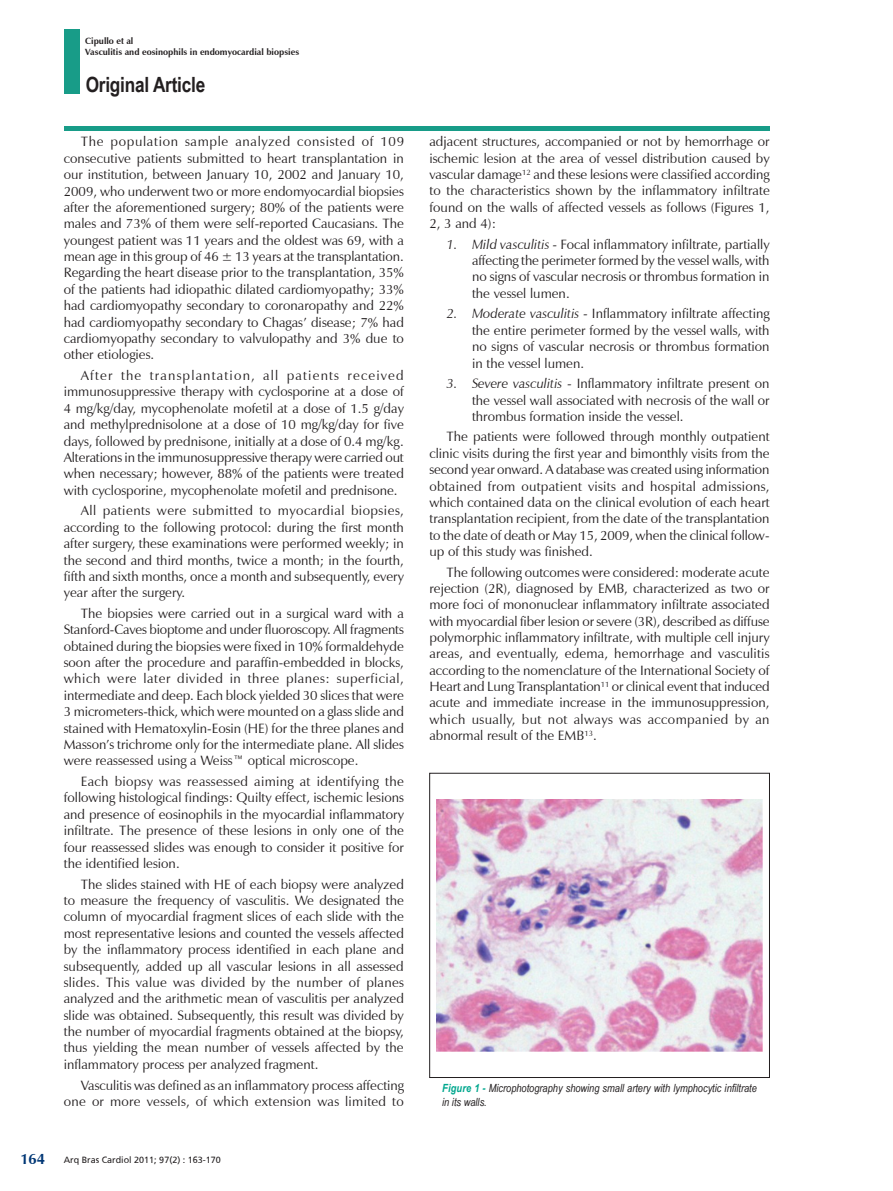
<style>
.page{position:relative;width:893px;height:1191px;background:#fff}
.page>*{position:absolute;margin:0;border:0;box-sizing:border-box;transform-origin:0 0}
.t1{font:700 21px "Arial Narrow";letter-spacing:-.01em;color:#231f20}
.t2{font:700 15px "Zapf Humanist 601 BT";color:#013775}
.Texto{font:13.5px/16.4px "Zapf Humanist 601 BT";color:#231f20;text-align:justify}
._04_FIGURA_ref{font:italic 11.25px/13.5px "Arial Narrow";color:#231f20}
.t3{font:700 9px "Zapf Humanist 601 BT";color:#231f20}
.t4{font:9px "Frutiger";color:#231f20}
.s1{font-style:italic}
.s2{font-weight:700;color:#00a78e}
</style>
<div class="page">
<div style="left:64px;top:126px;width:706px;height:5px;background:#189c88"></div>
<div style="left:64px;top:29px;width:16px;height:65px;background:#189c88"></div>
<div style="left:429px;top:773px;width:341px;height:304px;border:1px solid #231f20"></div>
<img style="left:437px;top:799px;width:325px;height:252px">
<p class="t3" style="left:85px;top:36px;width:50px">Cipullo et al</p>
<p class="t3" style="left:85px;top:47px;width:215px">Vasculitis and eosinophils in endomyocardial biopsies</p>
<p class="t1" style="left:86px;top:68px;width:121px">Original Article</p>
<p class="Texto" style="left:64px;top:134px;width:342px;text-indent:17px">The population sample analyzed consisted of 109 consecutive patients submitted to heart transplantation in our institution, between January 10, 2002 and January 10, 2009, who underwent two or more endomyocardial biopsies after the aforementioned surgery; 80% of the patients were males and 73% of them were self-reported Caucasians. The youngest patient was 11 years and the oldest was 69, with a mean age in this group of 46 ± 13 years at the transplantation.<br>Regarding the heart disease prior to the transplantation, 35% of the patients had idiopathic dilated cardiomyopathy; 33% had cardiomyopathy secondary to coronaropathy and 22% had cardiomyopathy secondary to Chagas’ disease; 7% had cardiomyopathy secondary to valvulopathy and 3% due to other etiologies.</p>
<p class="Texto" style="left:64px;top:367px;width:342px;text-indent:17px">After the transplantation, all patients received immunosuppressive therapy with cyclosporine at a dose of 4 mg/kg/day, mycophenolate mofetil at a dose of 1.5 g/day and methylprednisolone at a dose of 10 mg/kg/day for five days, followed by prednisone, initially at a dose of 0.4 mg/kg.<br>Alterations in the immunosuppressive therapy were carried out when necessary; however, 88% of the patients were treated with cyclosporine, mycophenolate mofetil and prednisone.</p>
<p class="Texto" style="left:64px;top:502px;width:342px;text-indent:17px">All patients were submitted to myocardial biopsies, according to the following protocol: during the first month after surgery, these examinations were performed weekly; in the second and third months, twice a month; in the fourth, fifth and sixth months, once a month and subsequently, every year after the surgery.</p>
<p class="Texto" style="left:64px;top:605px;width:342px;text-indent:17px">The biopsies were carried out in a surgical ward with a Stanford-Caves bioptome and under fluoroscopy. All fragments obtained during the biopsies were fixed in 10% formaldehyde soon after the procedure and paraffin-embedded in blocks, which were later divided in three planes: superficial, intermediate and deep. Each block yielded 30 slices that were 3 micrometers-thick, which were mounted on a glass slide and stained with Hematoxylin-Eosin (HE) for the three planes and Masson’s trichrome only for the intermediate plane. All slides were reassessed using a Weiss™ optical microscope.</p>
<p class="Texto" style="left:64px;top:773px;width:342px;text-indent:17px">Each biopsy was reassessed aiming at identifying the following histological findings: Quilty effect, ischemic lesions and presence of eosinophils in the myocardial inflammatory infiltrate. The presence of these lesions in only one of the four reassessed slides was enough to consider it positive for the identified lesion.</p>
<p class="Texto" style="left:64px;top:876px;width:342px;text-indent:17px">The slides stained with HE of each biopsy were analyzed to measure the frequency of vasculitis. We designated the column of myocardial fragment slices of each slide with the most representative lesions and counted the vessels affected by the inflammatory process identified in each plane and subsequently, added up all vascular lesions in all assessed slides. This value was divided by the number of planes analyzed and the arithmetic mean of vasculitis per analyzed slide was obtained. Subsequently, this result was divided by the number of myocardial fragments obtained at the biopsy, thus yielding the mean number of vessels affected by the inflammatory process per analyzed fragment.</p>
<p class="Texto" style="left:64px;top:1076px;width:342px;text-align:right">Vasculitis was defined as an inflammatory process affecting one or more vessels, of which extension was limited to</p>
<p class="t2" style="left:20px;top:1149px;width:26px">164</p>
<p class="t4" style="left:64px;top:1154px;width:159px">Arq Bras Cardiol 2011; 97(2) : 163-170</p>
<p class="Texto" style="left:429px;top:134px;width:342px">adjacent structures, accompanied or not by hemorrhage or ischemic lesion at the area of vessel distribution caused by vascular damage<sup>12</sup> and these lesions were classified according to the characteristics shown by the inflammatory infiltrate found on the walls of affected vessels as follows (Figures 1, 2, 3 and 4):</p>
<p class="Texto" style="left:472px;top:236px;width:299px;text-indent:-26px"><span class="s1">1. Mild vasculitis -</span> Focal inflammatory infiltrate, partially affecting the perimeter formed by the vessel walls, with no signs of vascular necrosis or thrombus formation in the vessel lumen.</p>
<p class="Texto" style="left:472px;top:306px;width:299px;text-indent:-26px"><span class="s1">2. Moderate vasculitis -</span> Inflammatory infiltrate affecting the entire perimeter formed by the vessel walls, with no signs of vascular necrosis or thrombus formation in the vessel lumen.</p>
<p class="Texto" style="left:472px;top:375px;width:299px;text-indent:-26px"><span class="s1">3. Severe vasculitis -</span> Inflammatory infiltrate present on the vessel wall associated with necrosis of the wall or thrombus formation inside the vessel.</p>
<p class="Texto" style="left:429px;top:429px;width:342px;text-indent:17px">The patients were followed through monthly outpatient clinic visits during the first year and bimonthly visits from the second year onward. A database was created using information obtained from outpatient visits and hospital admissions, which contained data on the clinical evolution of each heart transplantation recipient, from the date of the transplantation to the date of death or May 15, 2009, when the clinical follow&shy;up of this study was finished.</p>
<p class="Texto" style="left:429px;top:564px;width:342px;text-indent:17px">The following outcomes were considered: moderate acute rejection (2R), diagnosed by EMB, characterized as two or more foci of mononuclear inflammatory infiltrate associated with myocardial fiber lesion or severe (3R), described as diffuse polymorphic inflammatory infiltrate, with multiple cell injury areas, and eventually, edema, hemorrhage and vasculitis according to the nomenclature of the International Society of Heart and Lung Transplantation<sup>11</sup> or clinical event that induced acute and immediate increase in the immunosuppression, which usually, but not always was accompanied by an abnormal result of the EMB<sup>13</sup>.</p>
<p class="_04_FIGURA_ref" style="left:442px;top:1081px;width:316px"><span class="s2">Figure 1 -</span> Microphotography showing small artery with lymphocytic infiltrate in its walls.</p>
</div>
